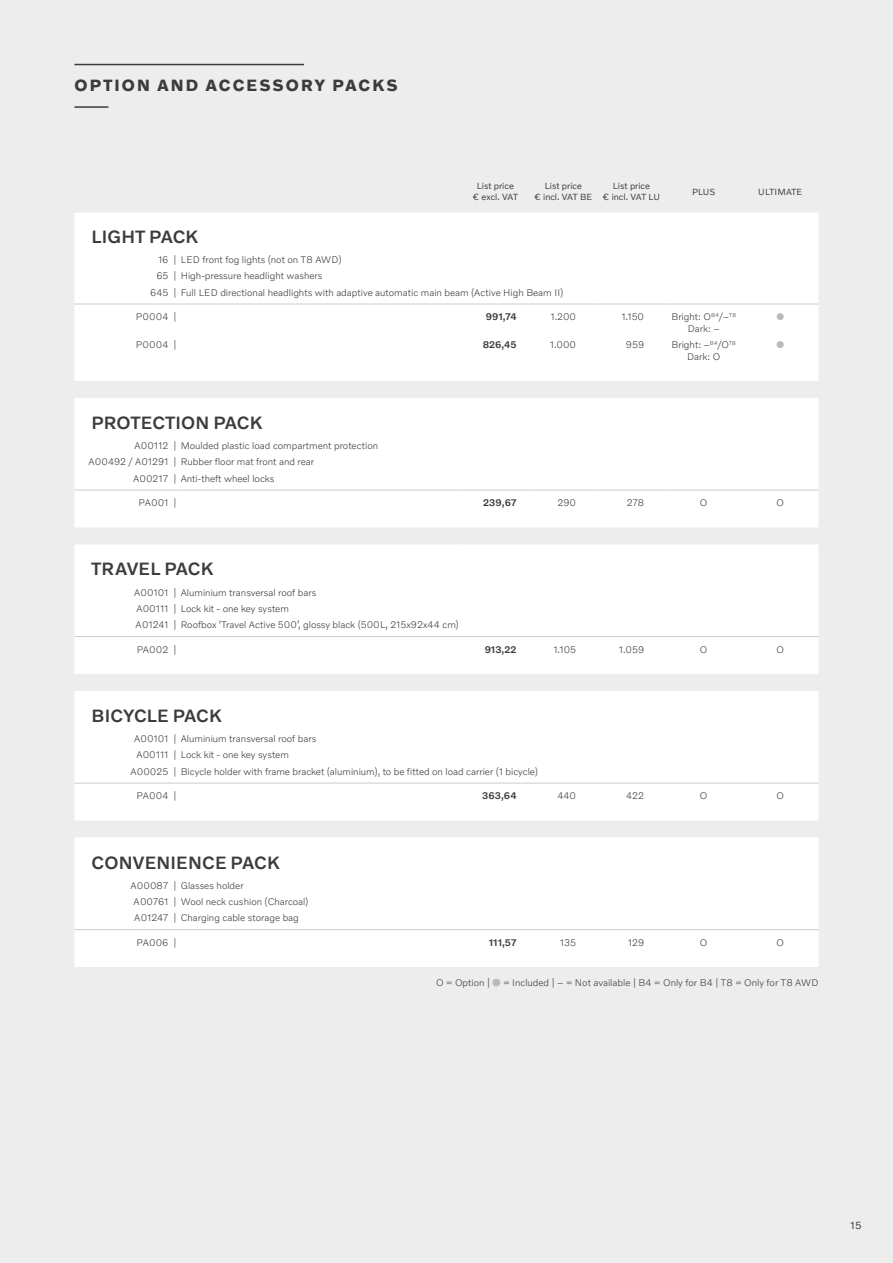
<style>
.page{position:relative;width:893px;height:1263px;background:#ededed}
.page>*{position:absolute;margin:0;border:0;box-sizing:border-box;transform-origin:0 0}
.t1{font:500 18px "Volvo Novum";letter-spacing:.01em;color:#3c3c3b}
.t2{font:700 16.5px "Volvo Novum";letter-spacing:.125em;color:#3c3c3b}
.t3{font:10.5px "Volvo Novum";color:#3c3c3b}
.t4{font:300 9.75px/16px "Volvo Novum";color:#3c3c3b;text-align:center}
.t5{font:500 9.75px "Volvo Novum";color:#3c3c3b}
.t6{font:9.75px "Zapf Dingbats ITC";color:#bababa}
.t7{font:9px/10.8px "Volvo Novum";color:#3c3c3b;text-align:center}
.t8{font:9px "Volvo Novum";letter-spacing:.02em;color:#3c3c3b}
</style>
<div class="page">
<hr style="left:74px;top:64px;width:230px;height:1px;background:#3c3c3b">
<hr style="left:74px;top:106px;width:34px;height:2px;background:#3c3c3b">
<div style="left:75px;top:213px;width:743px;height:168px;background:#fff"></div>
<hr style="left:461px;top:213px;width:1px;height:38px;background:#fff">
<hr style="left:181px;top:251px;width:281px;height:1px;background:#fff">
<hr style="left:181px;top:267px;width:280px;height:1px;background:#fff">
<hr style="left:181px;top:335px;width:280px;height:2px;background:#fff">
<hr style="left:74px;top:304px;width:107px;height:1px;background:#ccc">
<hr style="left:181px;top:304px;width:280px;height:1px;background:#ccc">
<hr style="left:461px;top:304px;width:68px;height:1px;background:#ccc">
<hr style="left:529px;top:304px;width:68px;height:1px;background:#ccc">
<hr style="left:597px;top:304px;width:68px;height:1px;background:#ccc">
<hr style="left:665px;top:304px;width:77px;height:1px;background:#ccc">
<hr style="left:742px;top:304px;width:77px;height:1px;background:#ccc">
<div style="left:75px;top:398px;width:743px;height:129px;background:#fff"></div>
<hr style="left:461px;top:398px;width:1px;height:39px;background:#fff">
<hr style="left:181px;top:437px;width:281px;height:1px;background:#fff">
<hr style="left:181px;top:453px;width:280px;height:1px;background:#fff">
<hr style="left:74px;top:490px;width:107px;height:1px;background:#ccc">
<hr style="left:181px;top:490px;width:280px;height:1px;background:#ccc">
<hr style="left:461px;top:490px;width:68px;height:1px;background:#ccc">
<hr style="left:529px;top:490px;width:68px;height:1px;background:#ccc">
<hr style="left:597px;top:490px;width:68px;height:1px;background:#ccc">
<hr style="left:665px;top:490px;width:77px;height:1px;background:#ccc">
<hr style="left:742px;top:490px;width:77px;height:1px;background:#ccc">
<div style="left:75px;top:544px;width:743px;height:130px;background:#fff"></div>
<hr style="left:461px;top:544px;width:1px;height:39px;background:#fff">
<hr style="left:181px;top:583px;width:281px;height:2px;background:#fff">
<hr style="left:181px;top:599px;width:280px;height:2px;background:#fff">
<hr style="left:74px;top:636px;width:107px;height:1px;background:#ccc">
<hr style="left:181px;top:636px;width:280px;height:1px;background:#ccc">
<hr style="left:461px;top:636px;width:68px;height:1px;background:#ccc">
<hr style="left:529px;top:636px;width:68px;height:1px;background:#ccc">
<hr style="left:597px;top:636px;width:68px;height:1px;background:#ccc">
<hr style="left:665px;top:636px;width:77px;height:1px;background:#ccc">
<hr style="left:742px;top:636px;width:77px;height:1px;background:#ccc">
<div style="left:75px;top:691px;width:743px;height:129px;background:#fff"></div>
<hr style="left:461px;top:691px;width:1px;height:39px;background:#fff">
<hr style="left:181px;top:730px;width:281px;height:1px;background:#fff">
<hr style="left:181px;top:746px;width:280px;height:1px;background:#fff">
<hr style="left:74px;top:783px;width:107px;height:1px;background:#ccc">
<hr style="left:181px;top:783px;width:280px;height:1px;background:#ccc">
<hr style="left:461px;top:783px;width:68px;height:1px;background:#ccc">
<hr style="left:529px;top:783px;width:68px;height:1px;background:#ccc">
<hr style="left:597px;top:783px;width:68px;height:1px;background:#ccc">
<hr style="left:665px;top:783px;width:77px;height:1px;background:#ccc">
<hr style="left:742px;top:783px;width:77px;height:1px;background:#ccc">
<div style="left:75px;top:838px;width:743px;height:129px;background:#fff"></div>
<hr style="left:461px;top:837px;width:1px;height:39px;background:#fff">
<hr style="left:181px;top:876px;width:281px;height:2px;background:#fff">
<hr style="left:181px;top:892px;width:280px;height:2px;background:#fff">
<hr style="left:74px;top:929px;width:107px;height:1px;background:#ccc">
<hr style="left:181px;top:929px;width:280px;height:1px;background:#ccc">
<hr style="left:461px;top:929px;width:68px;height:1px;background:#ccc">
<hr style="left:529px;top:929px;width:68px;height:1px;background:#ccc">
<hr style="left:597px;top:929px;width:68px;height:1px;background:#ccc">
<hr style="left:665px;top:929px;width:77px;height:1px;background:#ccc">
<hr style="left:742px;top:929px;width:77px;height:1px;background:#ccc">
<h2 class="t2" style="left:75px;top:75px;width:325px">OPTION AND ACCESSORY PACKS</h2>
<p class="t7" style="left:473px;top:181px;width:46px">List price € excl. VAT</p>
<p class="t7" style="left:534px;top:181px;width:60px">List price<br>€ incl. VAT BE</p>
<p class="t7" style="left:603px;top:181px;width:59px">List price<br>€ incl. VAT LU</p>
<p class="t7" style="left:692px;top:186px;width:25px">PLUS</p>
<p class="t8" style="left:758px;top:186px;width:46px">ULTIMATE</p>
<h1 class="t1" style="left:92px;top:225px;width:108px">LIGHT PACK</h1>
<p class="t4" style="left:158px;top:252px;width:185px">16 | LED front fog lights (not on T8 AWD)</p>
<p class="t4" style="left:156px;top:268px;width:168px">65 | High-pressure headlight washers</p>
<p class="t4" style="left:150px;top:284px;width:415px">645 | Full LED directional headlights with adaptive automatic main beam (Active High Beam II)</p>
<p class="t4" style="left:136px;top:308px;width:42px">P0004 |</p>
<p class="t5" style="left:486px;top:311px;width:32px">991,74</p>
<p class="t4" style="left:550px;top:308px;width:27px">1.200</p>
<p class="t4" style="left:621px;top:308px;width:24px">1.150</p>
<p class="t4" style="left:671px;top:311px;width:66px;line-height:11.7px">Bright: O<sup>B4</sup>/–<sup>T8<br></sup>Dark: –</p>
<p class="t6" style="left:776px;top:312px;width:9px">●</p>
<p class="t4" style="left:136px;top:336px;width:42px">P0004 |</p>
<p class="t5" style="left:483px;top:338px;width:35px">826,45</p>
<p class="t4" style="left:550px;top:336px;width:28px">1.000</p>
<p class="t4" style="left:626px;top:336px;width:20px">959</p>
<p class="t4" style="left:672px;top:338px;width:66px;line-height:11.7px">Bright: –<sup>B4</sup>/O<sup>T8<br></sup>Dark: O</p>
<p class="t6" style="left:776px;top:340px;width:9px">●</p>
<h1 class="t1" style="left:92px;top:411px;width:172px">PROTECTION PACK</h1>
<p class="t4" style="left:135px;top:438px;width:245px">A00112 | Moulded plastic load compartment protection</p>
<p class="t4" style="left:89px;top:454px;width:227px">A00492 / A01291 | Rubber floor mat front and rear</p>
<p class="t4" style="left:133px;top:470px;width:143px">A00217 | Anti-theft wheel locks</p>
<p class="t4" style="left:139px;top:494px;width:39px">PA001 |</p>
<p class="t5" style="left:483px;top:497px;width:35px">239,67</p>
<p class="t4" style="left:557px;top:494px;width:20px">290</p>
<p class="t4" style="left:627px;top:494px;width:19px">278</p>
<p class="t4" style="left:700px;top:494px;width:9px">O</p>
<p class="t4" style="left:776px;top:494px;width:9px">O</p>
<h1 class="t1" style="left:92px;top:558px;width:123px">TRAVEL PACK</h1>
<p class="t4" style="left:134px;top:584px;width:326px;text-align:left">A00101 | Aluminium transversal roof bars<br>A00111 | Lock kit - one key system<br>A01241 | Roofbox ‘Travel Active 500’, glossy black (500L, 215x92x44 cm)</p>
<p class="t4" style="left:137px;top:641px;width:41px">PA002 |</p>
<p class="t5" style="left:485px;top:643px;width:33px">913,22</p>
<p class="t4" style="left:553px;top:641px;width:24px">1.105</p>
<p class="t4" style="left:619px;top:641px;width:27px">1.059</p>
<p class="t4" style="left:700px;top:641px;width:9px">O</p>
<p class="t4" style="left:776px;top:641px;width:9px">O</p>
<h1 class="t1" style="left:92px;top:704px;width:132px">BICYCLE PACK</h1>
<p class="t4" style="left:134px;top:731px;width:184px">A00101 | Aluminium transversal roof bars</p>
<p class="t4" style="left:136px;top:747px;width:154px">A00111 | Lock kit - one key system</p>
<p class="t4" style="left:130px;top:763px;width:409px">A00025 | Bicycle holder with frame bracket (aluminium), to be fitted on load carrier (1 bicycle)</p>
<p class="t4" style="left:137px;top:787px;width:41px">PA004 |</p>
<p class="t5" style="left:482px;top:790px;width:36px">363,64</p>
<p class="t4" style="left:557px;top:787px;width:20px">440</p>
<p class="t4" style="left:626px;top:787px;width:20px">422</p>
<p class="t4" style="left:700px;top:787px;width:9px">O</p>
<p class="t4" style="left:776px;top:787px;width:9px">O</p>
<h1 class="t1" style="left:92px;top:851px;width:189px">CONVENIENCE PACK</h1>
<p class="t4" style="left:134px;top:877px;width:176px;text-align:left;text-indent:-3px">A00087 | Glasses holder<br>A00761 | Wool neck cushion (Charcoal)<br>A01247 | Charging cable storage bag</p>
<p class="t4" style="left:137px;top:934px;width:41px">PA006 |</p>
<p class="t5" style="left:489px;top:936px;width:29px">111,57</p>
<p class="t4" style="left:560px;top:934px;width:18px">135</p>
<p class="t4" style="left:628px;top:934px;width:18px">129</p>
<p class="t4" style="left:700px;top:934px;width:9px">O</p>
<p class="t4" style="left:776px;top:934px;width:9px">O</p>
<p class="t4" style="left:436px;top:974px;width:55px">O = Option |</p>
<p class="t4" style="left:503px;top:974px;width:316px">= Included | – = Not available | B4 = Only for B4 | T8 = Only for T8 AWD</p>
<p class="t3" style="left:850px;top:1218px;width:13px">15</p>
</div>
